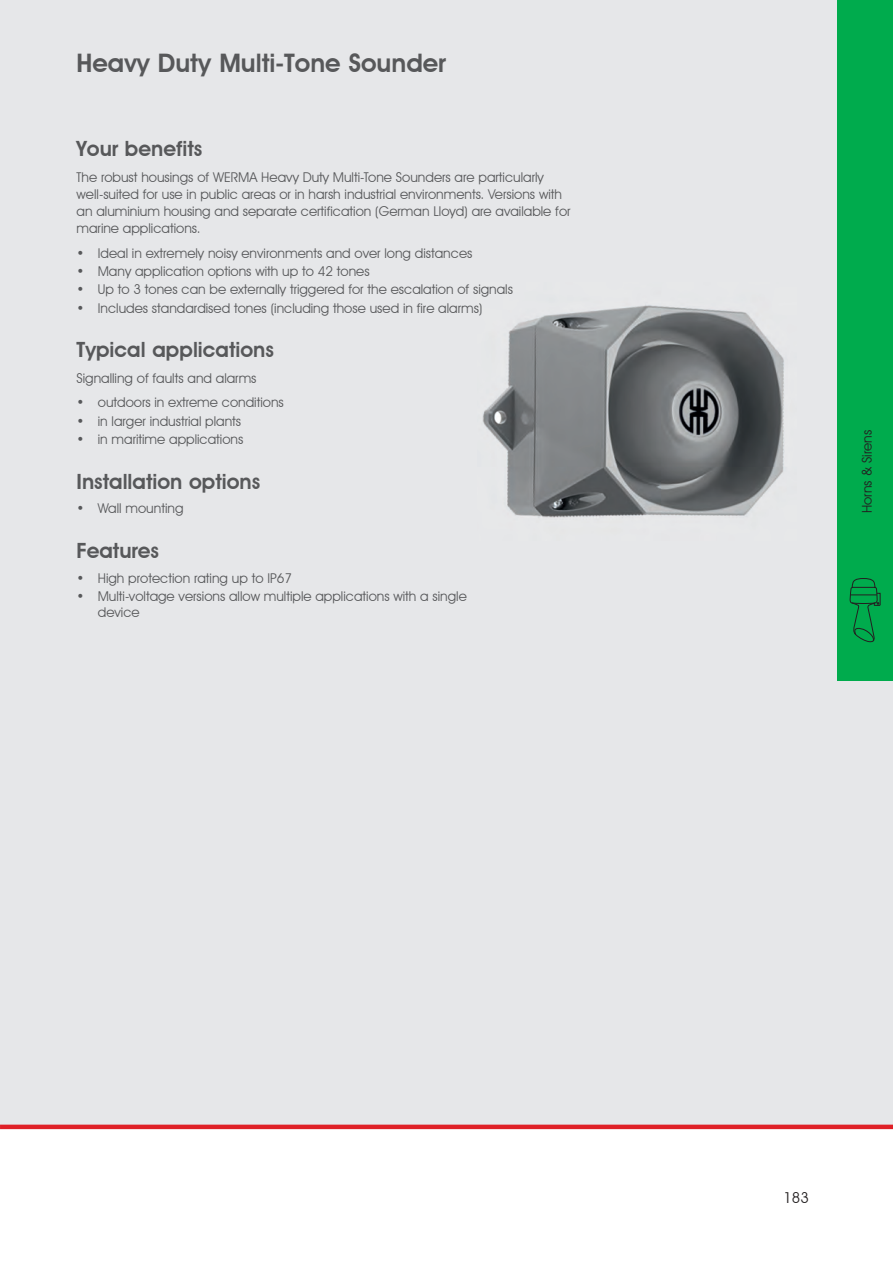
<style>
.page{position:relative;width:893px;height:1263px;background:#fff}
.page>*{position:absolute;margin:0;border:0;box-sizing:border-box;transform-origin:0 0}
.t1{font:600 25.5px "Avant Garde IT Cby BT";color:#57585a}
.t2{font:600 21px "Avant Garde IT Cby BT";color:#57585a}
.t3{font:15px "Avant Garde IT Cby BT";color:#231f20}
.t4{font:13.5px/17px "Avant Garde IT Cby BT";color:#57585a}
.t5{font:13.5px "Avant Garde IT Cby BT";color:#231f20}
</style>
<div class="page">
<div style="left:0;top:0;width:893px;height:1129px;background:#e6e7e9"></div>
<hr style="left:0;top:1125px;width:893px;height:4px;background:#df2027">
<div style="left:838px;top:0;width:55px;height:680px;background:#00ab4d"></div>
<svg style="left:849px;top:578px;width:32px;height:65px"></svg>
<img style="left:482px;top:305px;width:302px;height:213px">
<h1 class="t1" style="left:77px;top:48px;width:371px">Heavy Duty Multi-Tone Sounder</h1>
<h2 class="t2" style="left:77px;top:136px;width:127px">Your benefits</h2>
<p class="t4" style="left:77px;top:168px;width:496px">The robust housings of WERMA Heavy Duty Multi-Tone Sounders are particularly well-suited for use in public areas or in harsh industrial environments. Versions with an aluminium housing and separate certification (German Lloyd) are available for marine applications.</p>
<p class="t4" style="left:77px;top:244px;width:397px">• Ideal in extremely noisy environments and over long distances</p>
<p class="t4" style="left:77px;top:262px;width:295px">• Many application options with up to 42 tones</p>
<p class="t4" style="left:77px;top:281px;width:438px">• Up to 3 tones can be externally triggered for the escalation of signals</p>
<p class="t4" style="left:77px;top:299px;width:407px">• Includes standardised tones (including those used in fire alarms)</p>
<h2 class="t2" style="left:77px;top:337px;width:199px">Typical applications</h2>
<p class="t4" style="left:77px;top:369px;width:181px">Signalling of faults and alarms</p>
<p class="t4" style="left:77px;top:394px;width:209px">• outdoors in extreme conditions</p>
<p class="t4" style="left:77px;top:412px;width:166px">• in larger industrial plants</p>
<p class="t4" style="left:77px;top:431px;width:168px">• in maritime applications</p>
<h2 class="t2" style="left:77px;top:469px;width:185px">Installation options</h2>
<p class="t4" style="left:77px;top:500px;width:108px">• Wall mounting</p>
<h2 class="t2" style="left:77px;top:538px;width:84px">Features</h2>
<p class="t4" style="left:77px;top:569px;width:217px">• High protection rating up to IP67</p>
<p class="t4" style="left:98px;top:588px;width:371px;line-height:16.2px;text-indent:-21px">• Multi-voltage versions allow multiple applications with a single device</p>
<p class="t5" style="left:859px;top:513px;width:85px;rotate:-90deg">Horns &amp; Sirens</p>
<p class="t3" style="left:783px;top:1188px;width:27px">183</p>
</div>
